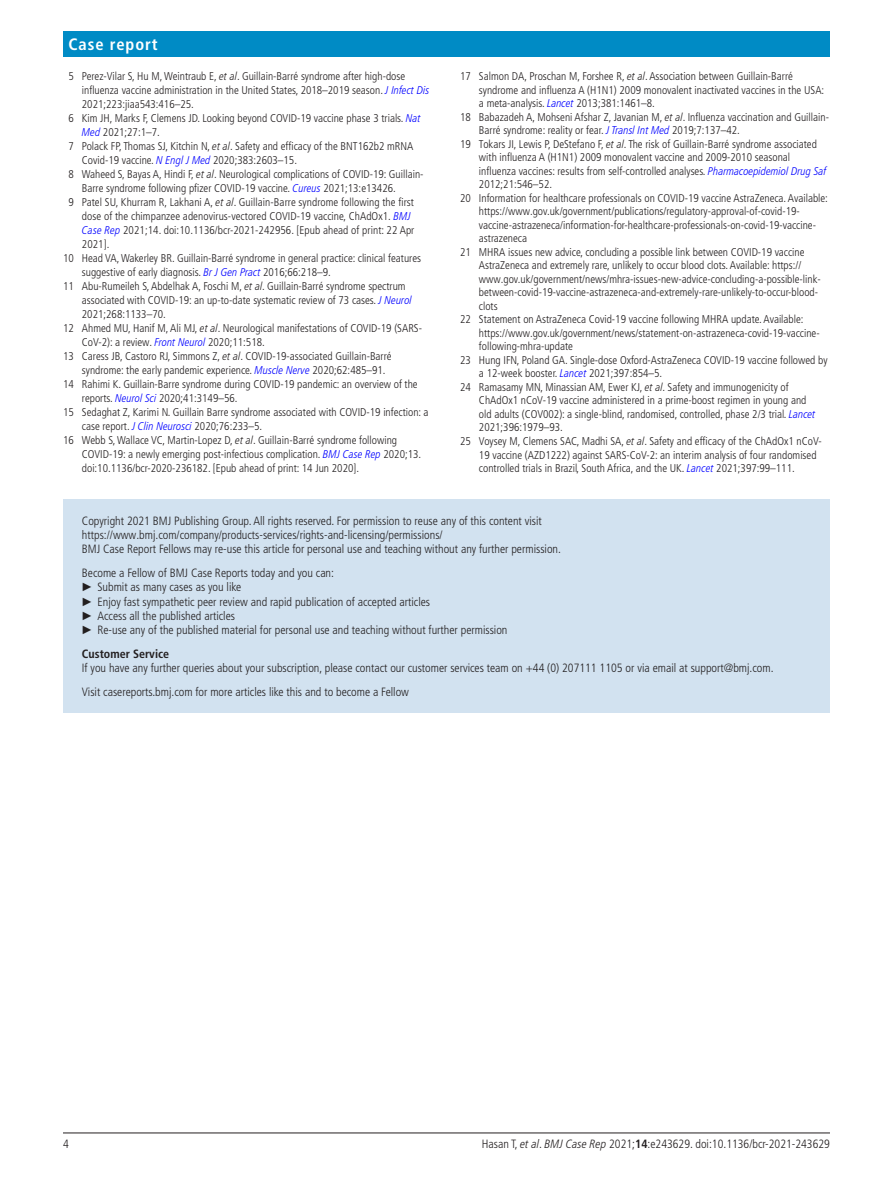
<style>
.page{position:relative;width:893px;height:1191px;background:#fff}
.page>*{position:absolute;margin:0;border:0;box-sizing:border-box;transform-origin:0 0}
.t1{font:700 condensed 16.5px "Frutiger LT Pro";letter-spacing:.055em;color:#fff}
.t2{font:300 condensed 12px/14.4px "Frutiger LT Pro";color:#231f20}
.t3{font:700 condensed 12px "Frutiger LT Pro";color:#231f20}
.t4{font:300 condensed 11.25px "Frutiger LT Pro";color:#231f20}
.s1{font-style:italic}
.s2{font-style:italic;color:#00f}
.s3{font-family:"Arial";font-weight:400;font-stretch:normal}
.s4{font-weight:700}
</style>
<div class="page">
<hr style="left:63px;top:1132px;width:767px;height:1px;background:#231f20">
<div style="left:63px;top:31px;width:767px;height:25px;background:#008bc5"></div>
<div style="left:63px;top:499px;width:767px;height:213px;background:#d2e2f0"></div>
<h1 class="t1" style="left:69px;top:34px;width:91px">Case report</h1>
<p class="t4" style="left:68px;top:70px;width:338px">5 Perez-Vilar S, Hu M, Weintraub E, <span class="s1">et al</span>. Guillain-Barré syndrome after high-dose</p>
<p class="t4" style="left:82px;top:84px;width:349px">influenza vaccine administration in the United States, 2018–2019 season. <span class="s2">J Infect Dis</span></p>
<p class="t4" style="left:82px;top:98px;width:114px">2021;223:jiaa543:416–25.</p>
<p class="t4" style="left:68px;top:112px;width:354px">6 Kim JH, Marks F, Clemens JD. Looking beyond COVID-19 vaccine phase 3 trials. <span class="s2">Nat</span></p>
<p class="t4" style="left:82px;top:126px;width:79px"><span class="s2">Med</span> 2021;27:1–7.</p>
<p class="t4" style="left:68px;top:140px;width:347px">7 Polack FP, Thomas SJ, Kitchin N, <span class="s1">et al</span>. Safety and efficacy of the BNT162b2 mRNA</p>
<p class="t4" style="left:82px;top:154px;width:217px">Covid-19 vaccine. <span class="s2">N Engl J Med</span> 2020;383:2603–15.</p>
<p class="t4" style="left:68px;top:168px;width:357px">8 Waheed S, Bayas A, Hindi F, <span class="s1">et al</span>. Neurological complications of COVID-19: Guillain-</p>
<p class="t4" style="left:82px;top:182px;width:315px">Barre syndrome following pfizer COVID-19 vaccine. <span class="s2">Cureus</span> 2021;13:e13426.</p>
<p class="t4" style="left:68px;top:196px;width:347px">9 Patel SU, Khurram R, Lakhani A, <span class="s1">et al</span>. Guillain-Barre syndrome following the first</p>
<p class="t4" style="left:82px;top:210px;width:330px">dose of the chimpanzee adenovirus-vectored COVID-19 vaccine, ChAdOx1. <span class="s2">BMJ</span></p>
<p class="t4" style="left:82px;top:224px;width:334px"><span class="s2">Case Rep</span> 2021;14. doi:10.1136/bcr-2021-242956. [Epub ahead of print: 22 Apr</p>
<p class="t4" style="left:82px;top:238px;width:29px">2021].</p>
<p class="t4" style="left:63px;top:252px;width:360px">10 Head VA, Wakerley BR. Guillain-Barré syndrome in general practice: clinical features</p>
<p class="t4" style="left:82px;top:266px;width:250px">suggestive of early diagnosis. <span class="s2">Br J Gen Pract</span> 2016;66:218–9.</p>
<p class="t4" style="left:63px;top:280px;width:344px">11 Abu-Rumeileh S, Abdelhak A, Foschi M, <span class="s1">et al</span>. Guillain-Barré syndrome spectrum</p>
<p class="t4" style="left:82px;top:293px;width:331px">associated with COVID-19: an up-to-date systematic review of 73 cases. <span class="s2">J Neurol</span></p>
<p class="t4" style="left:82px;top:307px;width:85px">2021;268:1133–70.</p>
<p class="t4" style="left:63px;top:321px;width:361px">12 Ahmed MU, Hanif M, Ali MJ, <span class="s1">et al</span>. Neurological manifestations of COVID-19 (SARS-</p>
<p class="t4" style="left:82px;top:335px;width:184px">CoV-2): a review. <span class="s2">Front Neurol</span> 2020;11:518.</p>
<p class="t4" style="left:63px;top:349px;width:330px">13 Caress JB, Castoro RJ, Simmons Z, <span class="s1">et al</span>. COVID-19-associated Guillain-Barré</p>
<p class="t4" style="left:82px;top:363px;width:305px">syndrome: the early pandemic experience. <span class="s2">Muscle Nerve</span> 2020;62:485–91.</p>
<p class="t4" style="left:63px;top:377px;width:356px">14 Rahimi K. Guillain-Barre syndrome during COVID-19 pandemic: an overview of the</p>
<p class="t4" style="left:82px;top:391px;width:157px">reports. <span class="s2">Neurol Sci</span> 2020;41:3149–56.</p>
<p class="t4" style="left:63px;top:405px;width:367px">15 Sedaghat Z, Karimi N. Guillain Barre syndrome associated with COVID-19 infection: a</p>
<p class="t4" style="left:82px;top:419px;width:182px">case report. <span class="s2">J Clin Neurosci</span> 2020;76:233–5.</p>
<p class="t4" style="left:63px;top:433px;width:336px">16 Webb S, Wallace VC, Martin-Lopez D, <span class="s1">et al</span>. Guillain-Barré syndrome following</p>
<p class="t4" style="left:82px;top:447px;width:341px">COVID-19: a newly emerging post-infectious complication. <span class="s2">BMJ Case Rep</span> 2020;13.</p>
<p class="t4" style="left:82px;top:461px;width:279px">doi:10.1136/bcr-2020-236182. [Epub ahead of print: 14 Jun 2020].</p>
<p class="t4" style="left:460px;top:70px;width:334px">17 Salmon DA, Proschan M, Forshee R, <span class="s1">et al</span>. Association between Guillain-Barré</p>
<p class="t4" style="left:479px;top:83px;width:347px">syndrome and influenza A (H1N1) 2009 monovalent inactivated vaccines in the USA:</p>
<p class="t4" style="left:479px;top:97px;width:177px">a meta-analysis. <span class="s2">Lancet</span> 2013;381:1461–8.</p>
<p class="t4" style="left:460px;top:110px;width:370px">18 Babazadeh A, Mohseni Afshar Z, Javanian M, <span class="s1">et al</span>. Influenza vaccination and Guillain-</p>
<p class="t4" style="left:479px;top:124px;width:262px">Barré syndrome: reality or fear. <span class="s2">J Transl Int Med</span> 2019;7:137–42.</p>
<p class="t4" style="left:460px;top:137px;width:358px">19 Tokars JI, Lewis P, DeStefano F, <span class="s1">et al</span>. The risk of Guillain-Barré syndrome associated</p>
<p class="t4" style="left:479px;top:151px;width:313px">with influenza A (H1N1) 2009 monovalent vaccine and 2009-2010 seasonal</p>
<p class="t4" style="left:479px;top:164px;width:349px">influenza vaccines: results from self-controlled analyses. <span class="s2">Pharmacoepidemiol Drug Saf</span></p>
<p class="t4" style="left:479px;top:178px;width:75px">2012;21:546–52.</p>
<p class="t4" style="left:460px;top:191px;width:369px">20 Information for healthcare professionals on COVID-19 vaccine AstraZeneca. Available:</p>
<p class="t4" style="left:479px;top:205px;width:322px">https://www.gov.uk/government/publications/regulatory-approval-of-covid-19-</p>
<p class="t4" style="left:479px;top:218px;width:339px">vaccine-astrazeneca/information-for-healthcare-professionals-on-covid-19-vaccine-</p>
<p class="t4" style="left:479px;top:232px;width:50px">astrazeneca</p>
<p class="t4" style="left:460px;top:245px;width:346px">21 MHRA issues new advice, concluding a possible link between COVID-19 vaccine</p>
<p class="t4" style="left:479px;top:259px;width:324px">AstraZeneca and extremely rare, unlikely to occur blood clots. Available: https://</p>
<p class="t4" style="left:479px;top:272px;width:343px">www.gov.uk/government/news/mhra-issues-new-advice-concluding-a-possible-link-</p>
<p class="t4" style="left:479px;top:286px;width:341px">between-covid-19-vaccine-astrazeneca-and-extremely-rare-unlikely-to-occur-blood-</p>
<p class="t4" style="left:479px;top:299px;width:20px">clots</p>
<p class="t4" style="left:460px;top:313px;width:345px">22 Statement on AstraZeneca Covid-19 vaccine following MHRA update. Available:</p>
<p class="t4" style="left:479px;top:326px;width:342px">https://www.gov.uk/government/news/statement-on-astrazeneca-covid-19-vaccine-</p>
<p class="t4" style="left:479px;top:340px;width:95px">following-mhra-update</p>
<p class="t4" style="left:460px;top:353px;width:369px">23 Hung IFN, Poland GA. Single-dose Oxford-AstraZeneca COVID-19 vaccine followed by</p>
<p class="t4" style="left:479px;top:367px;width:185px">a 12-week booster. <span class="s2">Lancet</span> 2021;397:854–5.</p>
<p class="t4" style="left:460px;top:380px;width:330px">24 Ramasamy MN, Minassian AM, Ewer KJ, <span class="s1">et al</span>. Safety and immunogenicity of</p>
<p class="t4" style="left:479px;top:394px;width:329px">ChAdOx1 nCoV-19 vaccine administered in a prime-boost regimen in young and</p>
<p class="t4" style="left:479px;top:407px;width:338px">old adults (COV002): a single-blind, randomised, controlled, phase 2/3 trial. <span class="s2">Lancet</span></p>
<p class="t4" style="left:479px;top:421px;width:85px">2021;396:1979–93.</p>
<p class="t4" style="left:460px;top:434px;width:363px">25 Voysey M, Clemens SAC, Madhi SA, <span class="s1">et al</span>. Safety and efficacy of the ChAdOx1 nCoV-</p>
<p class="t4" style="left:479px;top:448px;width:339px">19 vaccine (AZD1222) against SARS-CoV-2: an interim analysis of four randomised</p>
<p class="t4" style="left:479px;top:461px;width:317px">controlled trials in Brazil, South Africa, and the UK. <span class="s2">Lancet</span> 2021;397:99–111.</p>
<p class="t2" style="left:82px;top:513px;width:481px">Copyright 2021 BMJ Publishing Group. All rights reserved. For permission to reuse any of this content visit https://www.bmj.com/company/products-services/rights-and-licensing/permissions/<br>BMJ Case Report Fellows may re-use this article for personal use and teaching without any further permission.</p>
<p class="t2" style="left:81px;top:565px;width:428px">Become a Fellow of BMJ Case Reports today and you can:<br><span class="s3">►</span> Submit as many cases as you like<br><span class="s3">►</span> Enjoy fast sympathetic peer review and rapid publication of accepted articles<br><span class="s3">►</span> Access all the published articles<br><span class="s3">►</span> Re-use any of the published material for personal use and teaching without further permission</p>
<p class="t3" style="left:82px;top:646px;width:89px">Customer Service</p>
<p class="t2" style="left:82px;top:656px;width:693px;line-height:23.4px">If you have any further queries about your subscription, please contact our customer services team on +44 (0) 207111 1105 or via email at support@bmj.com.<br>Visit casereports.bmj.com for more articles like this and to become a Fellow</p>
<p class="t2" style="left:63px;top:1136px;width:7px">4</p>
<p class="t2" style="left:482px;top:1136px;width:350px">Hasan T, <span class="s1">et al</span>. <span class="s1">BMJ Case Rep</span> 2021;<span class="s4">14</span>:e243629. doi:10.1136/bcr-2021-243629</p>
</div>
